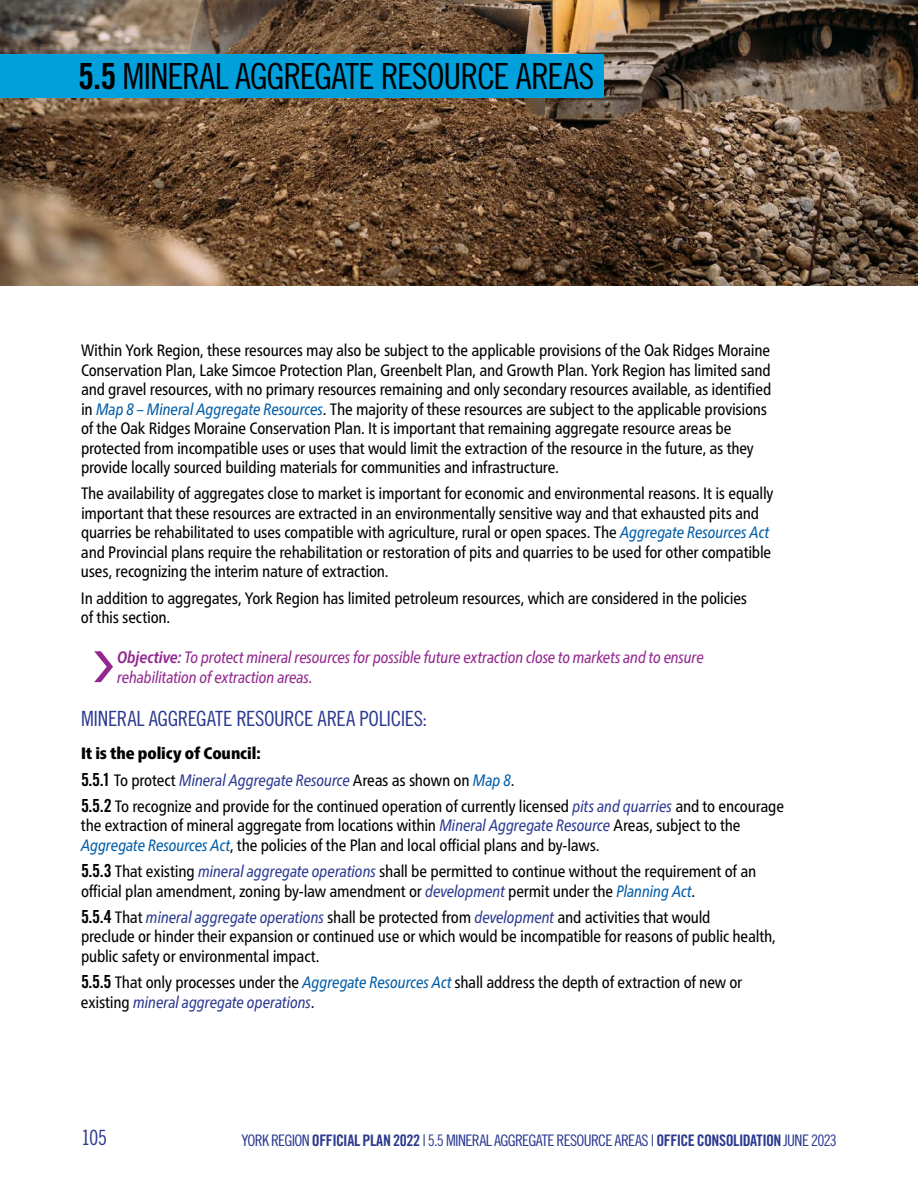
<style>
.page{position:relative;width:918px;height:1188px;background:#fff}
.page>*{position:absolute;margin:0;border:0;box-sizing:border-box;transform-origin:0 0}
.t1{font:36px "Trade Gothic LT Pro Cn 18";letter-spacing:-.03em;color:#000}
.t2{font:21px "Trade Gothic LT Pro Cn 18";letter-spacing:-.02em;color:#2b3990}
.t3{font:condensed 16.5px/19.5px "Frutiger Neue LT Pro";letter-spacing:-.015em;color:#000}
.Goal_Objective{font:italic condensed 16.5px/19.8px "Frutiger Neue LT Pro";letter-spacing:-.015em;color:#92278f}
.t4{font:italic condensed 16.5px "Frutiger Neue LT Pro";letter-spacing:-.01em;color:#2b3990}
.t5{font:900 condensed 16.5px "Frutiger Neue LT Pro";letter-spacing:-.005em;color:#000}
.t6{font:15.9px "Trade Gothic LT Pro Cn 18";letter-spacing:-.04em;color:#2b3990}
.s1{font-family:"Trade Gothic LT Pro Bd Cn 20"}
.s2{font-style:italic;color:#005ca6}
.s3{font-weight:700}
.s4{font-family:"Trade Gothic LT Pro Bd Cn 20";font-stretch:normal;font-size:18px}
.s5{font-style:italic;color:#2b3990}
.s6{font-style:normal;color:#000}
</style>
<div class="page">
<img style="left:0;top:0;width:918px;height:285px">
<div style="left:0;top:54px;width:604px;height:44px;background:#00a0dd"></div>
<svg style="left:94px;top:651px;width:19px;height:31px"></svg>
<h2 class="t1" style="left:78px;top:55px;width:518px"><span class="s1">5.5</span> MINERAL AGGREGATE RESOURCE AREAS</h2>
<p class="t3" style="left:81px;top:341px;width:692px">Within York Region, these resources may also be subject to the applicable provisions of the Oak Ridges Moraine Conservation Plan, Lake Simcoe Protection Plan, Greenbelt Plan, and Growth Plan. York Region has limited sand and gravel resources, with no primary resources remaining and only secondary resources available, as identified in <span class="s2">Map 8 – Mineral Aggregate Resources</span>. The majority of these resources are subject to the applicable provisions of the Oak Ridges Moraine Conservation Plan. It is important that remaining aggregate resource areas be protected from incompatible uses or uses that would limit the extraction of the resource in the future, as they provide locally sourced building materials for communities and infrastructure.</p>
<p class="t3" style="left:81px;top:484px;width:694px">The availability of aggregates close to market is important for economic and environmental reasons. It is equally important that these resources are extracted in an environmentally sensitive way and that exhausted pits and quarries be rehabilitated to uses compatible with agriculture, rural or open spaces. The <span class="s2">Aggregate Resources Act </span>and Provincial plans require the rehabilitation or restoration of pits and quarries to be used for other compatible uses, recognizing the interim nature of extraction.</p>
<p class="t3" style="left:81px;top:588px;width:668px">In addition to aggregates, York Region has limited petroleum resources, which are considered in the policies of this section.</p>
<p class="Goal_Objective" style="left:117px;top:648px;width:588px"><span class="s3">Objective:</span> To protect mineral resources for possible future extraction close to markets and to ensure rehabilitation of extraction areas.</p>
<h4 class="t2" style="left:81px;top:707px;width:348px">MINERAL AGGREGATE RESOURCE AREA POLICIES:</h4>
<h5 class="t5" style="left:81px;top:744px;width:182px">It is the policy of Council:</h5>
<p class="t3" style="left:81px;top:770px;width:435px"><span class="s4">5.5.1</span> To protect <span class="s5">Mineral Aggregate Resource</span> Areas as shown on <span class="s2">Map 8</span>.</p>
<p class="t3" style="left:81px;top:796px;width:705px"><span class="s4">5.5.2</span> To recognize and provide for the continued operation of currently licensed <span class="s5">pits and quarries</span> and to encourage the extraction of mineral aggregate from locations within <span class="s5">Mineral Aggregate Resource</span> Areas, subject to the<br><span class="s2">Aggregate Resources Act</span>, the policies of the Plan and local official plans and by-laws.</p>
<p class="t3" style="left:81px;top:862px;width:677px"><span class="s4">5.5.3</span> That existing <span class="s5">mineral aggregate operations</span> shall be permitted to continue without the requirement of an official plan amendment, zoning by-law amendment or <span class="s5">development</span> permit under the <span class="s2">Planning Act</span>.</p>
<p class="t3" style="left:81px;top:907px;width:696px"><span class="s4">5.5.4</span> That <span class="s5">mineral aggregate operations</span> shall be protected from <span class="s5">development</span> and activities that would<br>preclude or hinder their expansion or continued use or which would be incompatible for reasons of public health, public safety or environmental impact.</p>
<p class="t3" style="left:81px;top:973px;width:663px"><span class="s4">5.5.5</span> That only processes under the <span class="s2">Aggregate Resources Act</span> shall address the depth of extraction of new or</p>
<p class="t4" style="left:81px;top:992px;width:235px"><span class="s6">existing</span> mineral aggregate operations<span class="s6">.</span></p>
<p class="t2" style="left:81px;top:1125px;width:28px">105</p>
<p class="t6" style="left:241px;top:1131px;width:597px">YORK REGION <span class="s1">OFFICIAL PLAN 2022</span> | 5.5 MINERAL AGGREGATE RESOURCE AREAS | <span class="s1">OFFICE CONSOLIDATION</span> JUNE 2023</p>
</div>
